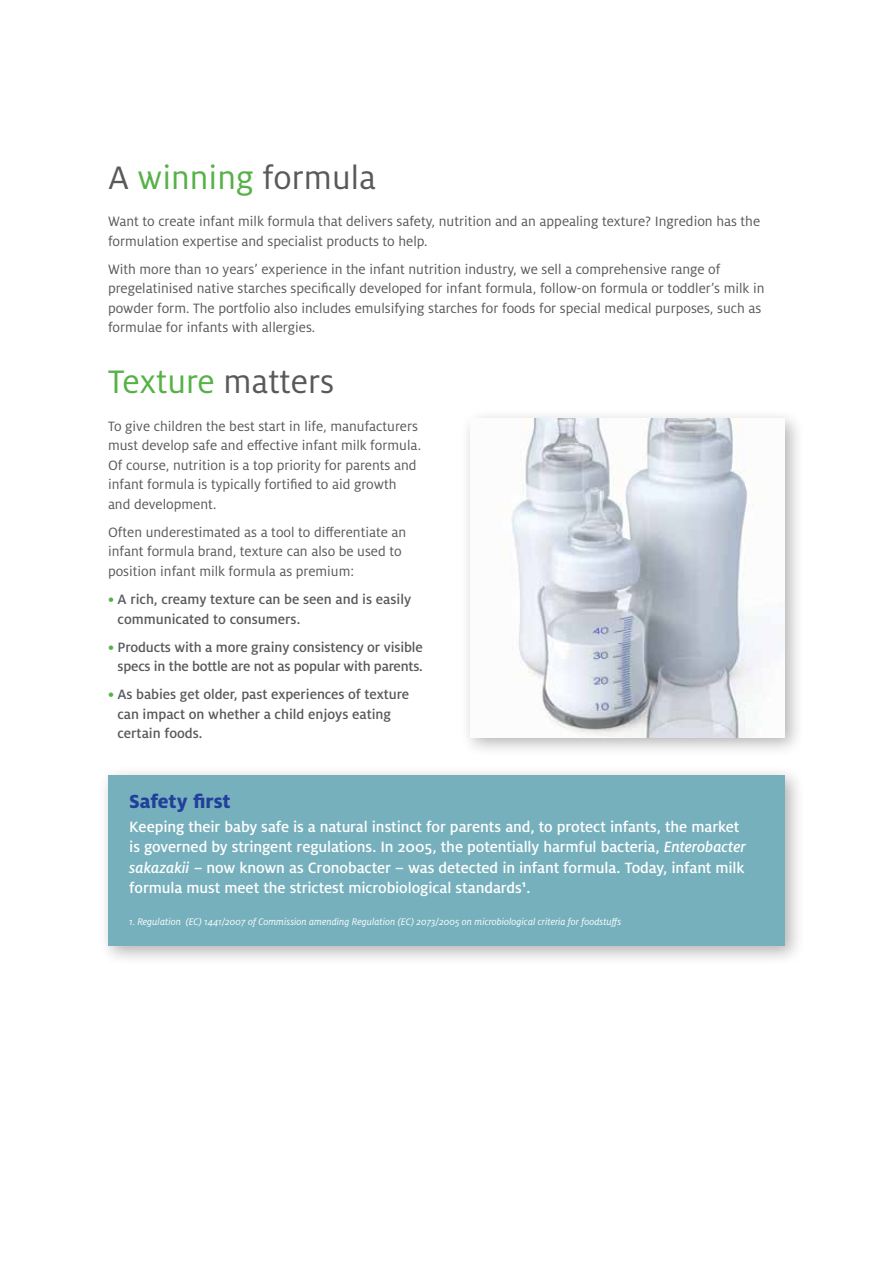
<style>
.page{position:relative;width:893px;height:1263px;background:#fff}
.page>*{position:absolute;margin:0;border:0;box-sizing:border-box;transform-origin:0 0}
.t1{font:36px "Milo Pro";color:#58595b}
.t2{font:36px "Milo Pro";color:#56b146}
.t3{font:800 21px "Milo Pro";letter-spacing:-.005em;color:#21409a}
.t4{font:500 16.5px/20.2px "Milo Pro";letter-spacing:-.005em;color:#fff}
.t5{font:15px/19.5px "Milo Pro";color:#58595b}
.t6{font:500 15px/19.5px "Milo Pro";letter-spacing:-.005em;color:#58595b}
.t7{font:italic 10.5px "Milo Pro";color:#fff}
.s1{color:#56b146}
.s2{color:#58595b}
.s3{font-style:italic}
</style>
<div class="page">
<div style="left:460px;top:408px;width:345px;height:349px;background:#000;opacity:.3"></div>
<img style="left:470px;top:419px;width:315px;height:318px">
<div style="left:98px;top:765px;width:707px;height:201px;background:#000;opacity:.3"></div>
<div style="left:108px;top:775px;width:677px;height:171px;background:#76b0bd"></div>
<h1 class="t1" style="left:108px;top:158px;width:269px">A <span class="s1">winning</span> formula</h1>
<p class="t5" style="left:108px;top:212px;width:654px">Want to create infant milk formula that delivers safety, nutrition and an appealing texture? Ingredion has the formulation expertise and specialist products to help.</p>
<p class="t5" style="left:108px;top:259px;width:658px">With more than 10 years’ experience in the infant nutrition industry, we sell a comprehensive range of pregelatinised native starches specifically developed for infant formula, follow-on formula or toddler’s milk in powder form. The portfolio also includes emulsifying starches for foods for special medical purposes, such as formulae for infants with allergies.</p>
<h1 class="t2" style="left:108px;top:362px;width:228px">Texture <span class="s2">matters</span></h1>
<p class="t5" style="left:108px;top:416px;width:315px">To give children the best start in life, manufacturers must develop safe and effective infant milk formula.<br>Of course, nutrition is a top priority for parents and infant formula is typically fortified to aid growth and development.</p>
<p class="t5" style="left:108px;top:522px;width:300px">Often underestimated as a tool to differentiate an infant formula brand, texture can also be used to position infant milk formula as premium:</p>
<p class="t6" style="left:118px;top:590px;width:295px;text-indent:-10px"><span class="s1">•</span> A rich, creamy texture can be seen and is easily communicated to consumers.</p>
<p class="t6" style="left:108px;top:637px;width:316px;text-align:right"><span class="s1">•</span> Products with a more grainy consistency or visible specs in the bottle are not as popular with parents.</p>
<p class="t6" style="left:118px;top:685px;width:293px;text-indent:-10px"><span class="s1">•</span> As babies get older, past experiences of texture can impact on whether a child enjoys eating certain foods.</p>
<h2 class="t3" style="left:129px;top:789px;width:103px">Safety first</h2>
<p class="t4" style="left:129px;top:817px;width:618px">Keeping their baby safe is a natural instinct for parents and, to protect infants, the market is governed by stringent regulations. In 2005, the potentially harmful bacteria, <span class="s3">Enterobacter sakazakii</span> – now known as Cronobacter – was detected in infant formula. Today, infant milk formula must meet the strictest microbiological standards<sup>1</sup>.</p>
<p class="t7" style="left:129px;top:916px;width:493px">1. Regulation (EC) 1441/2007 of Commission amending Regulation (EC) 2073/2005 on microbiological criteria for foodstuffs</p>
</div>
